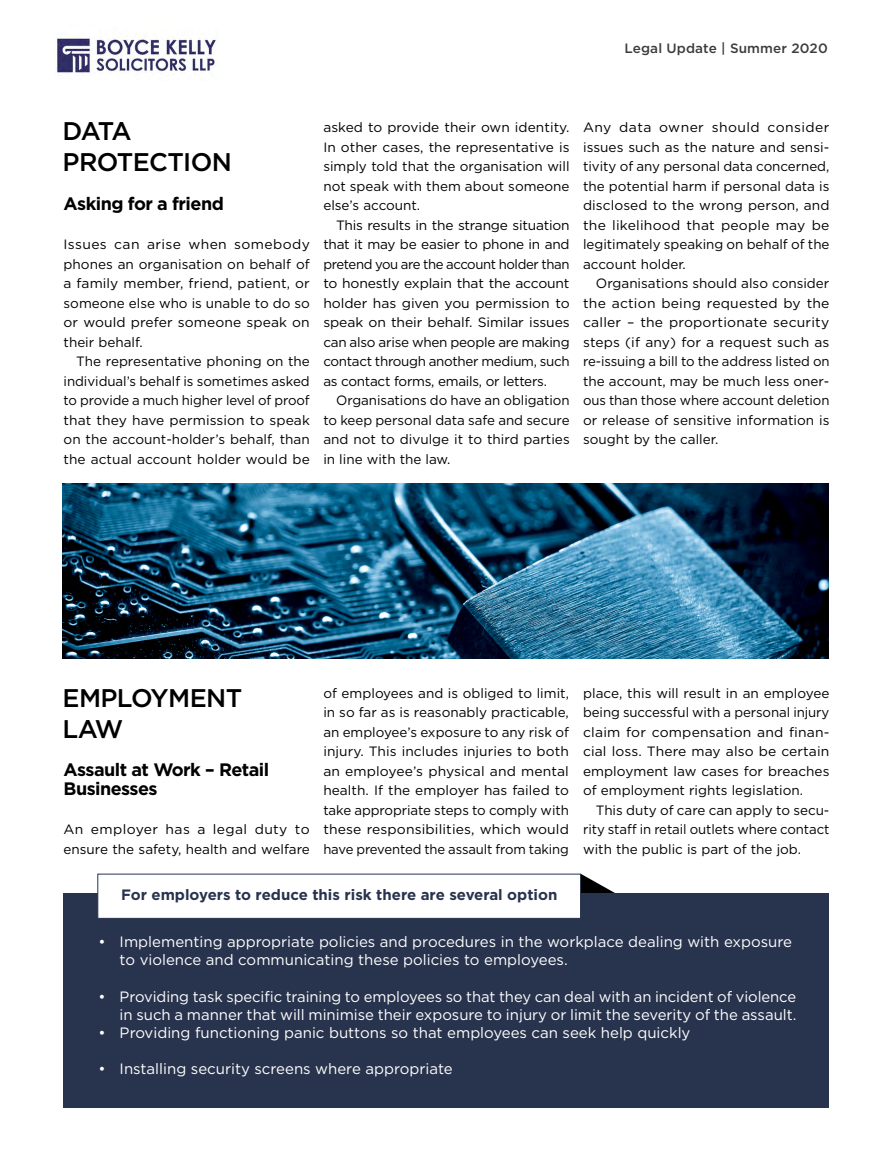
<style>
.page{position:relative;width:893px;height:1174px;background:#fff}
.page>*{position:absolute;margin:0;border:0;box-sizing:border-box;transform-origin:0 0}
.t1{font:500 25.5px/30.6px "Gotham";letter-spacing:-.025em;color:#000}
.t2{font:700 18px/19.5px "Gotham";letter-spacing:-.03em;color:#000}
.t3{font:15px/18px "Gotham";color:#fff}
.t4{font:700 15px "Gotham";color:#28334d}
.t5{font:13.5px/19.5px "Gotham";color:#000;text-align:justify}
.t6{font:500 13.5px "Gotham";letter-spacing:.01em;color:#3c3c3b}
</style>
<div class="page">
<svg style="left:581px;top:874px;width:32px;height:18px"></svg>
<div style="left:64px;top:892px;width:765px;height:215px;background:#28334d"></div>
<div style="left:97px;top:873px;width:484px;height:45px;background:#fff"></div>
<img style="left:54px;top:34px;width:165px;height:41px">
<img style="left:63px;top:483px;width:765px;height:175px">
<p class="t6" style="left:624px;top:39px;width:205px">Legal Update | Summer 2020</p>
<h1 class="t1" style="left:63px;top:115px;width:171px">DATA<br>PROTECTION</h1>
<h2 class="t2" style="left:64px;top:193px;width:162px">Asking for a friend</h2>
<p class="t5" style="left:64px;top:234px;width:248px">Issues can arise when somebody phones an organisation on behalf of a family member, friend, patient, or someone else who is unable to do so or would prefer someone speak on their behalf.</p>
<p class="t5" style="left:64px;top:351px;width:248px;text-indent:13px">The representative phoning on the individual’s behalf is sometimes asked to provide a much higher level of proof that they have permission to speak on the account-holder’s behalf, than the actual account holder would be</p>
<p class="t5" style="left:323px;top:117px;width:248px">asked to provide their own identity.<br>In other cases, the representative is simply told that the organisation will not speak with them about someone else’s account.</p>
<p class="t5" style="left:323px;top:215px;width:248px;text-indent:13px">This results in the strange situation that it may be easier to phone in and pretend you are the account holder than to honestly explain that the account holder has given you permission to speak on their behalf. Similar issues can also arise when people are making contact through another medium, such as contact forms, emails, or letters.</p>
<p class="t5" style="left:323px;top:390px;width:248px;text-indent:13px">Organisations do have an obligation to keep personal data safe and secure and not to divulge it to third parties in line with the law.</p>
<p class="t5" style="left:583px;top:117px;width:248px">Any data owner should consider issues such as the nature and sensi&shy;tivity of any personal data concerned, the potential harm if personal data is disclosed to the wrong person, and the likelihood that people may be legitimately speaking on behalf of the account holder.</p>
<p class="t5" style="left:583px;top:273px;width:248px;text-indent:13px">Organisations should also consider the action being requested by the caller – the proportionate security steps (if any) for a request such as re-issuing a bill to the address listed on the account, may be much less oner&shy;ous than those where account deletion or release of sensitive information is sought by the caller.</p>
<h1 class="t1" style="left:63px;top:682px;width:181px">EMPLOYMENT<br>LAW</h1>
<h2 class="t2" style="left:64px;top:759px;width:207px">Assault at Work – Retail<br>Businesses</h2>
<p class="t5" style="left:64px;top:819px;width:248px">An employer has a legal duty to ensure the safety, health and welfare</p>
<p class="t5" style="left:323px;top:683px;width:247px">of employees and is obliged to limit, in so far as is reasonably practicable, an employee’s exposure to any risk of injury. This includes injuries to both an employee’s physical and mental health. If the employer has failed to take appropriate steps to comply with these responsibilities, which would have prevented the assault from taking</p>
<p class="t5" style="left:583px;top:683px;width:248px">place, this will result in an employee being successful with a personal injury claim for compensation and finan&shy;cial loss. There may also be certain employment law cases for breaches of employment rights legislation.</p>
<p class="t5" style="left:583px;top:800px;width:248px;text-indent:13px">This duty of care can apply to secu&shy;rity staff in retail outlets where contact with the public is part of the job.</p>
<p class="t4" style="left:121px;top:886px;width:438px">For employers to reduce this risk there are several option</p>
<p class="t3" style="left:120px;top:932px;width:674px;text-indent:-21px">• Implementing appropriate policies and procedures in the workplace dealing with exposure to violence and communicating these policies to employees.</p>
<p class="t3" style="left:99px;top:986px;width:699px;text-align:right">• Providing task specific training to employees so that they can deal with an incident of violence in such a manner that will minimise their exposure to injury or limit the severity of the assault.</p>
<p class="t3" style="left:99px;top:1022px;width:593px">• Providing functioning panic buttons so that employees can seek help quickly</p>
<p class="t3" style="left:99px;top:1058px;width:356px">• Installing security screens where appropriate</p>
</div>
